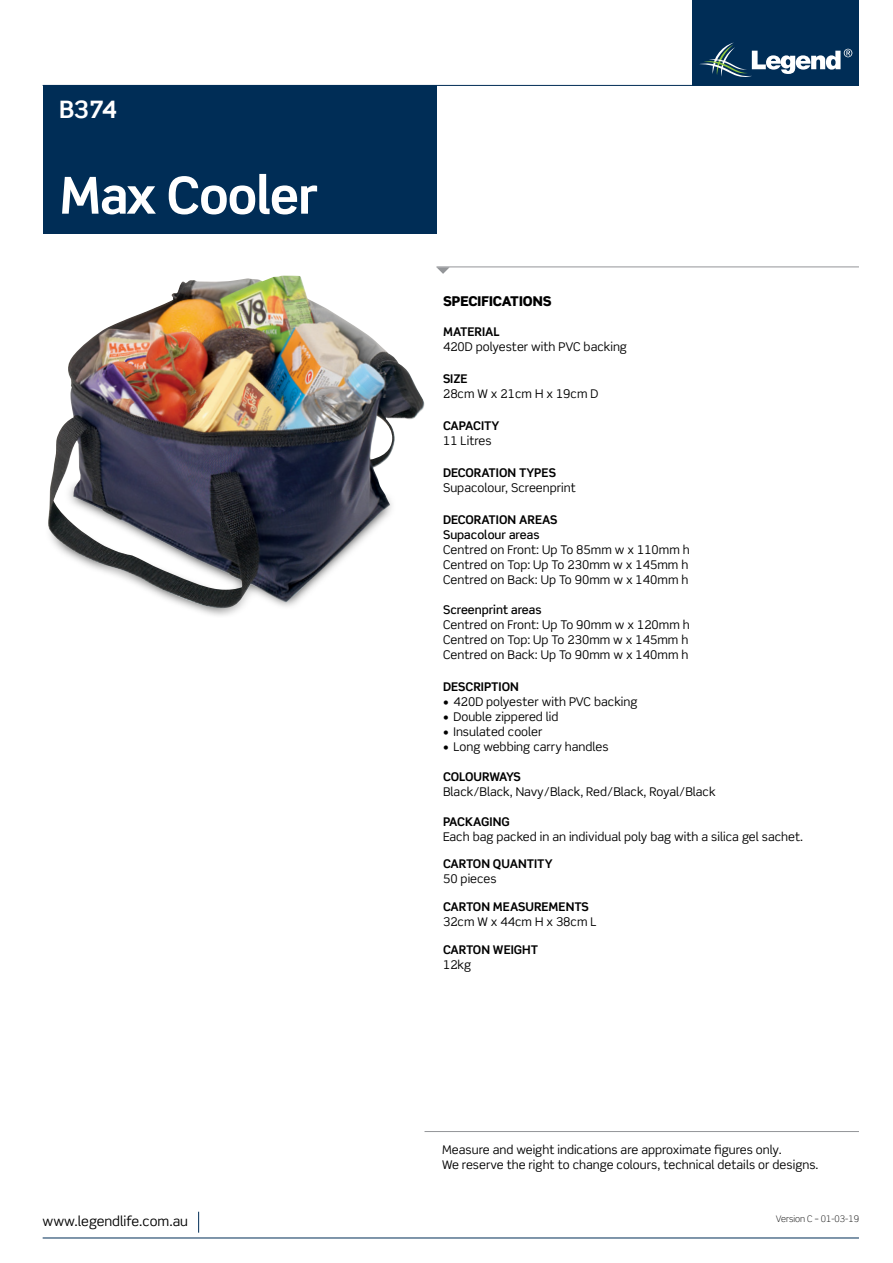
<style>
.page{position:relative;width:893px;height:1263px;background:#fff}
.page>*{position:absolute;margin:0;border:0;box-sizing:border-box;transform-origin:0 0}
.t1{font:700 51px "Scene Std";letter-spacing:-.02em;color:#fff}
.t2{font:700 24px "Scene Std";color:#fff}
.t3{font:13.5px "Scene Std";color:#000}
.t4{font:900 13.5px "Scene Std";color:#000}
.t5{font:12px/15px "Scene Std";color:#000}
.t6{font:700 12px "Scene Std";color:#000}
.t7{font:500 12px "Scene Std";color:#000}
.t8{font:700 12px "Scene Std";letter-spacing:-.02em;color:#000}
.t9{font:300 9px "Scene Std";color:#000}
</style>
<div class="page">
<hr style="left:424px;top:1131px;width:435px;height:1px;background:#939598">
<hr style="left:43px;top:85px;width:816px;height:1px;background:#002d56">
<hr style="left:43px;top:1237px;width:816px;height:1px;background:#002d56">
<svg style="left:198px;top:1212px;width:1px;height:21px"></svg>
<hr style="left:436px;top:267px;width:423px;height:1px;background:#939598">
<svg style="left:436px;top:267px;width:14px;height:7px"></svg>
<div style="left:693px;top:0;width:166px;height:86px;background:#002d56"></div>
<svg style="left:699px;top:43px;width:153px;height:34px"></svg>
<div style="left:43px;top:85px;width:393px;height:149px;background:#002d56"></div>
<img style="left:48px;top:276px;width:377px;height:333px">
<h2 class="t2" style="left:59px;top:95px;width:60px">B374</h2>
<h1 class="t1" style="left:59px;top:164px;width:261px">Max Cooler</h1>
<p class="t4" style="left:443px;top:292px;width:110px">SPECIFICATIONS</p>
<p class="t6" style="left:443px;top:324px;width:58px">MATERIAL</p>
<p class="t5" style="left:443px;top:339px;width:185px">420D polyester with PVC backing</p>
<p class="t6" style="left:443px;top:371px;width:26px">SIZE</p>
<p class="t5" style="left:443px;top:386px;width:157px">28cm W x 21cm H x 19cm D</p>
<p class="t6" style="left:443px;top:418px;width:58px">CAPACITY</p>
<p class="t5" style="left:443px;top:433px;width:50px">11 Litres</p>
<p class="t6" style="left:443px;top:465px;width:114px">DECORATION TYPES</p>
<p class="t5" style="left:443px;top:480px;width:134px">Supacolour, Screenprint</p>
<p class="t6" style="left:443px;top:512px;width:116px">DECORATION AREAS</p>
<p class="t7" style="left:443px;top:527px;width:98px">Supacolour areas</p>
<p class="t5" style="left:443px;top:542px;width:248px">Centred on Front: Up To 85mm w x 110mm h<br>Centred on Top: Up To 230mm w x 145mm h<br>Centred on Back: Up To 90mm w x 140mm h</p>
<p class="t7" style="left:443px;top:602px;width:100px">Screenprint areas</p>
<p class="t5" style="left:443px;top:617px;width:248px">Centred on Front: Up To 90mm w x 120mm h<br>Centred on Top: Up To 230mm w x 145mm h<br>Centred on Back: Up To 90mm w x 140mm h</p>
<p class="t6" style="left:443px;top:679px;width:77px">DESCRIPTION</p>
<p class="t5" style="left:443px;top:694px;width:196px">• 420D polyester with PVC backing</p>
<p class="t5" style="left:443px;top:709px;width:117px">• Double zippered lid</p>
<p class="t5" style="left:443px;top:724px;width:101px">• Insulated cooler</p>
<p class="t5" style="left:443px;top:739px;width:167px">• Long webbing carry handles</p>
<p class="t8" style="left:443px;top:769px;width:79px">COLOURWAYS</p>
<p class="t5" style="left:443px;top:784px;width:274px">Black/Black, Navy/Black, Red/Black, Royal/Black</p>
<p class="t6" style="left:443px;top:814px;width:68px">PACKAGING</p>
<p class="t5" style="left:443px;top:829px;width:362px">Each bag packed in an individual poly bag with a silica gel sachet.</p>
<p class="t6" style="left:443px;top:856px;width:111px">CARTON QUANTITY</p>
<p class="t5" style="left:443px;top:871px;width:55px">50 pieces</p>
<p class="t6" style="left:443px;top:899px;width:147px">CARTON MEASUREMENTS</p>
<p class="t5" style="left:443px;top:914px;width:155px">32cm W x 44cm H x 38cm L</p>
<p class="t6" style="left:443px;top:942px;width:97px">CARTON WEIGHT</p>
<p class="t5" style="left:443px;top:957px;width:30px">12kg</p>
<p class="t5" style="left:442px;top:1142px;width:378px">Measure and weight indications are approximate figures only.<br>We reserve the right to change colours, technical details or designs.</p>
<p class="t3" style="left:43px;top:1213px;width:147px">www.legendlife.com.au</p>
<p class="t9" style="left:776px;top:1213px;width:84px">Version C – 01-03-19</p>
</div>
